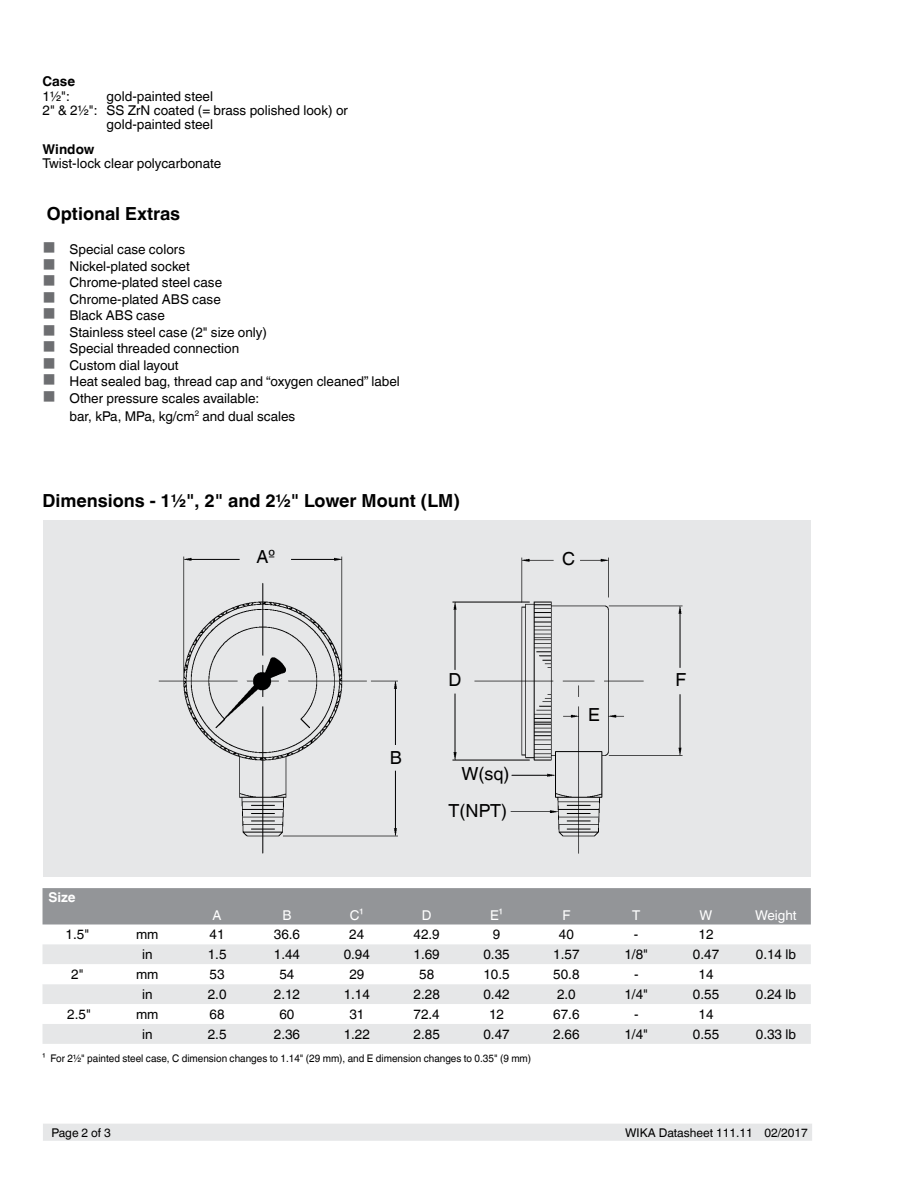
<style>
.page{position:relative;width:918px;height:1188px;background:#fff}
.page>*{position:absolute;margin:0;border:0;box-sizing:border-box;transform-origin:0 0}
.t1{font:700 18px "Helvetica World";color:#000}
.t2{font:18px/36.9px "Helvetica World";color:#000;text-align:right}
.t3{font:13.5px/18px "Helvetica World";color:#000}
.t4{font:13.5px "Helvetica World";color:#fff}
.t5{font:700 13.5px "Helvetica World";color:#000}
.t6{font:700 13.5px "Helvetica World";color:#fff}
.t7{font:12px "Helvetica World";color:#000}
.t8{font:10.5px "Helvetica World";color:#000;scale:.95 1}
.s1{color:#6d6e71}
</style>
<div class="page">
<div style="left:43px;top:1124px;width:769px;height:17px;background:#e6e7e8"></div>
<div style="left:43px;top:520px;width:768px;height:356px;background:#e6e7e8"></div>
<img style="left:158px;top:556px;width:525px;height:298px">
<div style="left:43px;top:888px;width:768px;height:37px;background:#939598"></div>
<div style="left:43px;top:944px;width:768px;height:100px;background:#e6e7e8"></div>
<svg style="left:43px;top:964px;width:768px;height:60px"></svg>
<p class="t5" style="left:43px;top:74px;width:34px">Case</p>
<p class="t3" style="left:43px;top:87px;width:29px">1½":</p>
<p class="t3" style="left:107px;top:87px;width:108px">gold-painted steel</p>
<p class="t3" style="left:43px;top:101px;width:307px">2" &amp; 2½": SS ZrN coated (= brass polished look) or</p>
<p class="t3" style="left:107px;top:115px;width:108px">gold-painted steel</p>
<p class="t5" style="left:43px;top:141px;width:53px">Window</p>
<p class="t3" style="left:43px;top:155px;width:180px">Twist-lock clear polycarbonate</p>
<h1 class="t1" style="left:47px;top:203px;width:135px">Optional Extras</h1>
<p class="t3" style="left:43px;top:241px;width:144px"><span class="s1">■</span> Special case colors</p>
<p class="t3" style="left:43px;top:257px;width:149px"><span class="s1">■</span> Nickel-plated socket</p>
<p class="t3" style="left:43px;top:274px;width:181px"><span class="s1">■</span> Chrome-plated steel case</p>
<p class="t3" style="left:43px;top:290px;width:180px"><span class="s1">■</span> Chrome-plated ABS case</p>
<p class="t3" style="left:43px;top:307px;width:124px"><span class="s1">■</span> Black ABS case</p>
<p class="t3" style="left:43px;top:323px;width:226px"><span class="s1">■</span> Stainless steel case (2" size only)</p>
<p class="t3" style="left:43px;top:340px;width:198px"><span class="s1">■</span> Special threaded connection</p>
<p class="t3" style="left:43px;top:356px;width:138px"><span class="s1">■</span> Custom dial layout</p>
<p class="t3" style="left:43px;top:373px;width:359px"><span class="s1">■</span> Heat sealed bag, thread cap and “oxygen cleaned” label</p>
<p class="t3" style="left:70px;top:389px;width:227px;text-indent:-27px"><span class="s1">■</span> Other pressure scales available:<br>bar, kPa, MPa, kg/cm<sup>2</sup> and dual scales</p>
<h1 class="t1" style="left:43px;top:490px;width:419px">Dimensions - 1½", 2" and 2½" Lower Mount (LM)</h1>
<p class="t6" style="left:49px;top:890px;width:29px">Size</p>
<h1 class="t2" style="left:257px;top:539px;width:20px">Aº</h1>
<h1 class="t2" style="left:390px;top:739px;width:14px">B</h1>
<h1 class="t2" style="left:448px;top:662px;width:14px">D</h1>
<h1 class="t2" style="left:449px;top:755px;width:62px">W(sq)<br>T(NPT)</h1>
<h1 class="t2" style="left:562px;top:540px;width:15px">C</h1>
<h1 class="t2" style="left:588px;top:697px;width:13px">E</h1>
<h1 class="t2" style="left:676px;top:661px;width:12px">F</h1>
<p class="t4" style="left:213px;top:908px;width:11px">A</p>
<p class="t4" style="left:282px;top:908px;width:11px">B</p>
<p class="t4" style="left:350px;top:908px;width:16px">C¹</p>
<p class="t4" style="left:422px;top:908px;width:11px">D</p>
<p class="t4" style="left:490px;top:908px;width:15px">E¹</p>
<p class="t4" style="left:562px;top:908px;width:10px">F</p>
<p class="t4" style="left:632px;top:908px;width:10px">T</p>
<p class="t4" style="left:700px;top:908px;width:14px">W</p>
<p class="t4" style="left:755px;top:908px;width:43px">Weight</p>
<p class="t3" style="left:66px;top:926px;width:25px">1.5"</p>
<p class="t3" style="left:136px;top:926px;width:24px">mm</p>
<p class="t3" style="left:210px;top:926px;width:17px">41</p>
<p class="t3" style="left:274px;top:926px;width:28px">36.6</p>
<p class="t3" style="left:349px;top:926px;width:17px">24</p>
<p class="t3" style="left:414px;top:926px;width:28px">42.9</p>
<p class="t3" style="left:493px;top:926px;width:9px">9</p>
<p class="t3" style="left:559px;top:926px;width:17px">40</p>
<p class="t3" style="left:634px;top:926px;width:6px">-</p>
<p class="t3" style="left:699px;top:926px;width:17px">12</p>
<p class="t3" style="left:142px;top:946px;width:12px">in</p>
<p class="t3" style="left:208px;top:946px;width:20px">1.5</p>
<p class="t3" style="left:274px;top:946px;width:28px">1.44</p>
<p class="t3" style="left:344px;top:946px;width:28px">0.94</p>
<p class="t3" style="left:414px;top:946px;width:28px">1.69</p>
<p class="t3" style="left:483px;top:946px;width:28px">0.35</p>
<p class="t3" style="left:553px;top:946px;width:28px">1.57</p>
<p class="t3" style="left:624px;top:946px;width:25px">1/8"</p>
<p class="t3" style="left:693px;top:946px;width:28px">0.47</p>
<p class="t3" style="left:756px;top:946px;width:42px">0.14 lb</p>
<p class="t3" style="left:71px;top:965px;width:14px">2"</p>
<p class="t3" style="left:136px;top:965px;width:24px">mm</p>
<p class="t3" style="left:210px;top:965px;width:17px">53</p>
<p class="t3" style="left:279px;top:965px;width:17px">54</p>
<p class="t3" style="left:349px;top:965px;width:17px">29</p>
<p class="t3" style="left:419px;top:965px;width:17px">58</p>
<p class="t3" style="left:483px;top:965px;width:28px">10.5</p>
<p class="t3" style="left:553px;top:965px;width:28px">50.8</p>
<p class="t3" style="left:634px;top:965px;width:6px">-</p>
<p class="t3" style="left:699px;top:965px;width:17px">14</p>
<p class="t3" style="left:142px;top:985px;width:12px">in</p>
<p class="t3" style="left:208px;top:985px;width:20px">2.0</p>
<p class="t3" style="left:274px;top:985px;width:28px">2.12</p>
<p class="t3" style="left:344px;top:985px;width:28px">1.14</p>
<p class="t3" style="left:414px;top:985px;width:28px">2.28</p>
<p class="t3" style="left:483px;top:985px;width:28px">0.42</p>
<p class="t3" style="left:557px;top:985px;width:20px">2.0</p>
<p class="t3" style="left:624px;top:985px;width:25px">1/4"</p>
<p class="t3" style="left:693px;top:985px;width:28px">0.55</p>
<p class="t3" style="left:756px;top:985px;width:42px">0.24 lb</p>
<p class="t3" style="left:67px;top:1005px;width:25px">2.5"</p>
<p class="t3" style="left:136px;top:1005px;width:24px">mm</p>
<p class="t3" style="left:210px;top:1005px;width:17px">68</p>
<p class="t3" style="left:279px;top:1005px;width:17px">60</p>
<p class="t3" style="left:349px;top:1005px;width:17px">31</p>
<p class="t3" style="left:414px;top:1005px;width:28px">72.4</p>
<p class="t3" style="left:489px;top:1005px;width:17px">12</p>
<p class="t3" style="left:553px;top:1005px;width:28px">67.6</p>
<p class="t3" style="left:634px;top:1005px;width:6px">-</p>
<p class="t3" style="left:699px;top:1005px;width:17px">14</p>
<p class="t3" style="left:142px;top:1025px;width:12px">in</p>
<p class="t3" style="left:208px;top:1025px;width:20px">2.5</p>
<p class="t3" style="left:274px;top:1025px;width:28px">2.36</p>
<p class="t3" style="left:344px;top:1025px;width:28px">1.22</p>
<p class="t3" style="left:414px;top:1025px;width:28px">2.85</p>
<p class="t3" style="left:483px;top:1025px;width:28px">0.47</p>
<p class="t3" style="left:553px;top:1025px;width:28px">2.66</p>
<p class="t3" style="left:624px;top:1025px;width:25px">1/4"</p>
<p class="t3" style="left:693px;top:1025px;width:28px">0.55</p>
<p class="t3" style="left:756px;top:1025px;width:42px">0.33 lb</p>
<p class="t8" style="left:43px;top:1052px;width:516px">¹ For 2½" painted steel case, C dimension changes to 1.14" (29 mm), and E dimension changes to 0.35" (9 mm)</p>
<p class="t7" style="left:51px;top:1125px;width:61px">Page 2 of 3</p>
<p class="t7" style="left:625px;top:1125px;width:184px">WIKA Datasheet 111.11 02/2017</p>
</div>
